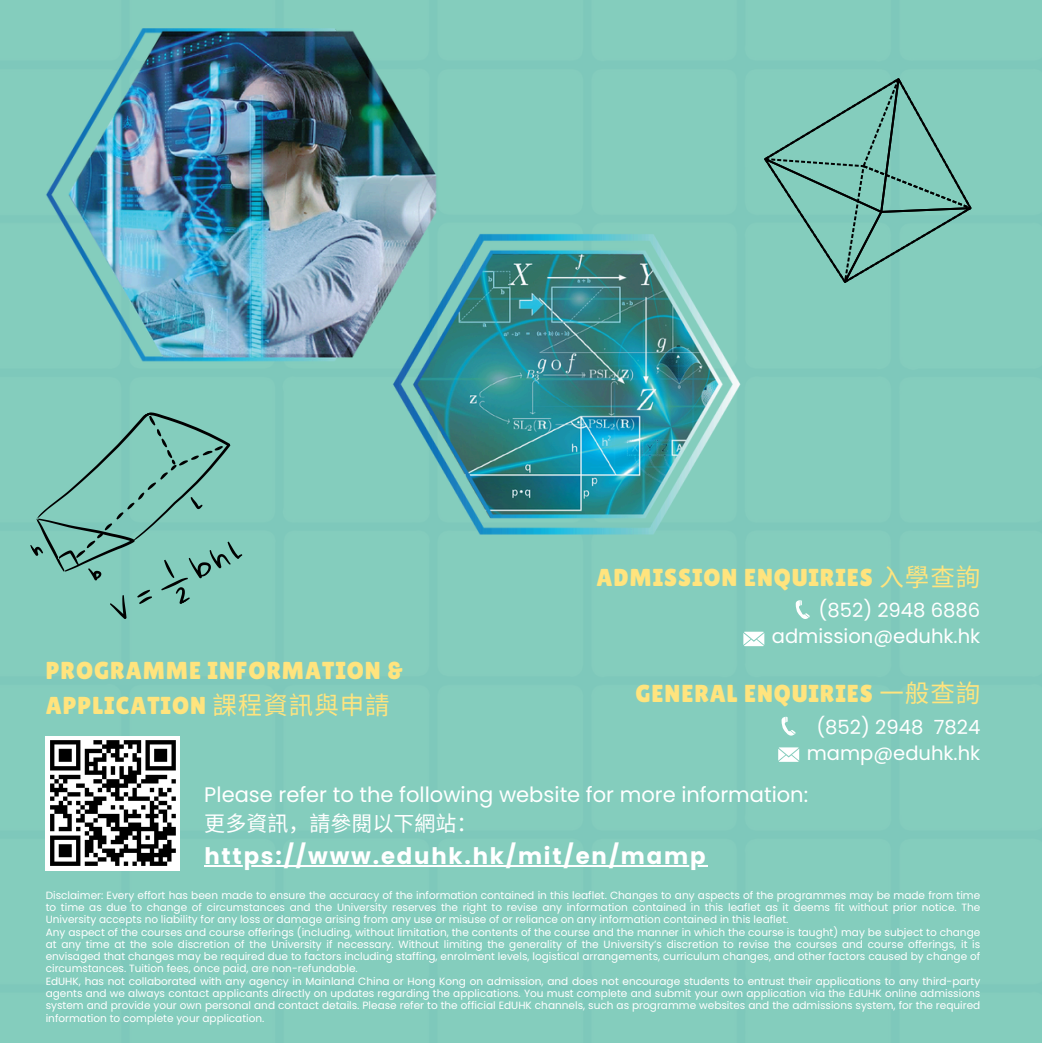
<style>
.page{position:relative;width:1042px;height:1043px;background:#fff}
.page>*{position:absolute;margin:0;border:0;box-sizing:border-box;transform-origin:0 0}
.t1{font:24.5px/34.1px "Lilita One";letter-spacing:.04em;color:#ffe47e}
.t2{font:700 22.75px "Poppins";letter-spacing:.08em;color:#fff}
.t3{font:21px "Poppins";color:#fff}
.t4{font:21px "Noto Sans CJ Ksc";color:#fff}
.t5{font:19.6px/26.6px "Poppins";color:#fff;text-align:center}
.t6{font:10.5px/12.2px "Poppins";color:#fff}
.s1{font-family:"Noto Sans CJ Ksc"}
</style>
<div class="page">
<div style="left:0;top:0;width:1041px;height:1042px;background:#84cdbd"></div>
<svg style="left:763px;top:78px;width:208px;height:205px;background:#7abeb0"></svg>
<hr style="left:204px;top:864px;width:503px;height:1px;background:#fff">
<img style="left:332px;top:195px;width:449px;height:370px">
<img style="left:34px;top:0;width:470px;height:414px">
<div style="left:0;top:387px;width:282px;height:264px;background:#84cdbd"></div>
<div style="left:46px;top:735px;width:134px;height:135px;background:#fff"></div>
<svg style="left:50px;top:740px;width:126px;height:126px"></svg>
<svg style="left:795px;top:600px;width:14px;height:19px"></svg>
<svg style="left:743px;top:631px;width:21px;height:15px"></svg>
<svg style="left:781px;top:716px;width:14px;height:19px"></svg>
<svg style="left:778px;top:747px;width:21px;height:14px"></svg>
<h1 class="t1" style="left:596px;top:560px;width:385px">ADMISSION ENQUIRIES <span class="s1">入學查詢</span></h1>
<p class="t1" style="left:46px;top:653px;width:359px">PROGRAMME INFORMATION &amp;<br>APPLICATION <span class="s1">課程資訊與申請</span></p>
<h3 class="t5" style="left:818px;top:596px;width:163px">(852) 2948 6886</h3>
<h1 class="t5" style="left:771px;top:623px;width:210px">admission@eduhk.hk</h1>
<p class="t1" style="left:635px;top:676px;width:346px">GENERAL ENQUIRIES <span class="s1">一般查詢</span></p>
<p class="t5" style="left:806px;top:713px;width:175px">(852) 2948 7824 mamp@eduhk.hk</p>
<h6 class="t3" style="left:204px;top:780px;width:605px">Please refer to the following website for more information:</h6>
<p class="t4" style="left:204px;top:806px;width:275px">更多資訊，請參閱以下網站：</p>
<p class="t2" style="left:204px;top:839px;width:502px">https://www.eduhk.hk/mit/en/mamp</p>
<p class="t6" style="left:46px;top:888px;width:935px">Disclaimer: Every effort has been made to ensure the accuracy of the information contained in this leaflet. Changes to any aspects of the programmes may be made from time to time as due to change of circumstances and the University reserves the right to revise any information contained in this leaflet as it deems fit without prior notice. The University accepts no liability for any loss or damage arising from any use or misuse of or reliance on any information contained in this leaflet.<br>Any aspect of the courses and course offerings (including, without limitation, the contents of the course and the manner in which the course is taught) may be subject to change at any time at the sole discretion of the University if necessary. Without limiting the generality of the University’s discretion to revise the courses and course offerings, it is envisaged that changes may be required due to factors including staffing, enrolment levels, logistical arrangements, curriculum changes, and other factors caused by change of circumstances. Tuition fees, once paid, are non-refundable.<br>EdUHK, has not collaborated with any agency in Mainland China or Hong Kong on admission, and does not encourage students to entrust their applications to any third-party agents and we always contact applicants directly on updates regarding the applications. You must complete and submit your own application via the EdUHK online admissions system and provide your own personal and contact details. Please refer to the official EdUHK channels, such as programme websites and the admissions system, for the required information to complete your application.</p>
</div>
